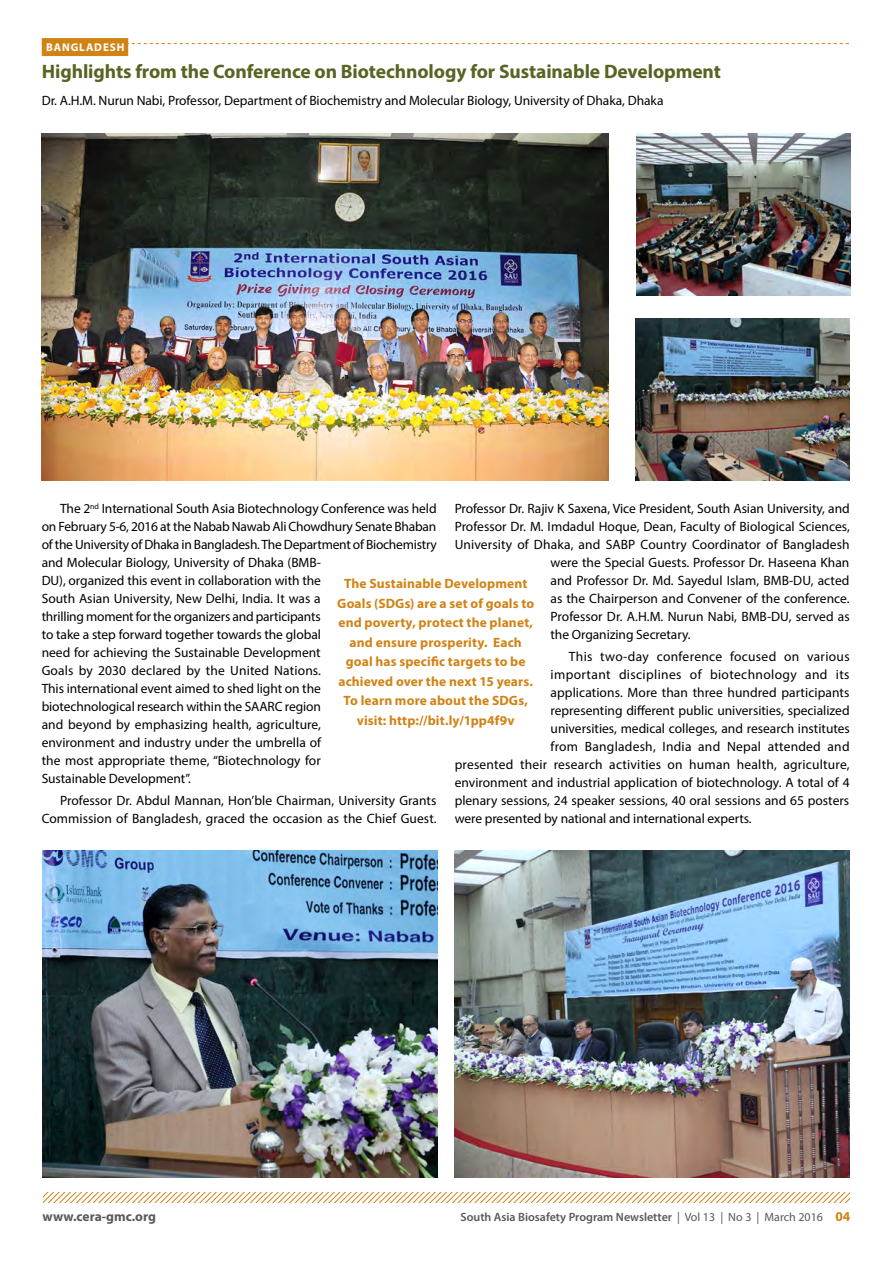
<style>
.page{position:relative;width:893px;height:1263px;background:#fff}
.page>*{position:absolute;margin:0;border:0;box-sizing:border-box;transform-origin:0 0}
.t1{font:700 19.5px "Myriad Pro";letter-spacing:-.005em;color:#576423}
.t2{font:13.5px/18px "Myriad Pro";color:#000}
.t3{font:700 13.5px/19.5px "Myriad Pro";letter-spacing:.01em;color:#d18316;text-align:center}
.t4{font:13.5px "Myriad Pro";letter-spacing:.025em;color:#000}
.t5{font:700 13.5px "Myriad Pro";color:#58595b}
.t6{font:600 12px "Myriad Pro";color:#58595b}
.t7{font:700 11.25px "Myriad Pro";letter-spacing:.08em;color:#fff}
.s1{font-weight:400}
.s2{font-weight:700;font-size:13.5px;color:#d18316}
</style>
<div class="page">
<svg style="left:43px;top:1193px;width:807px;height:9px"></svg>
<div style="left:42px;top:38px;width:86px;height:18px;background:#d18316"></div>
<svg style="left:128px;top:43px;width:721px;height:1px"></svg>
<img style="left:42px;top:133px;width:566px;height:348px">
<img style="left:636px;top:134px;width:214px;height:161px">
<img style="left:636px;top:319px;width:214px;height:162px">
<img style="left:42px;top:850px;width:395px;height:327px">
<img style="left:455px;top:850px;width:395px;height:327px">
<p class="t7" style="left:46px;top:40px;width:80px">BANGLADESH</p>
<h1 class="t1" style="left:42px;top:59px;width:681px">Highlights from the Conference on Biotechnology for Sustainable Development</h1>
<p class="t2" style="left:42px;top:91px;width:623px">Dr. A.H.M. Nurun Nabi, Professor, Department of Biochemistry and Molecular Biology, University of Dhaka, Dhaka</p>
<p class="t2" style="left:42px;top:499px;width:397px;text-indent:18px">The 2<sup>nd</sup> International South Asia Biotechnology Conference was held on February 5-6, 2016 at the Nabab Nawab Ali Chowdhury Senate Bhaban of the University of Dhaka in Bangladesh. The Department of Biochemistry and Molecular Biology, University of Dhaka (BMB-<br>DU), organized this event in collaboration with the<br>South Asian University, New Delhi, India. It was a<br>thrilling moment for the organizers and participants<br>to take a step forward together towards the global<br>need for achieving the Sustainable Development<br>Goals by 2030 declared by the United Nations.<br>This international event aimed to shed light on the<br>biotechnological research within the SAARC region<br>and beyond by emphasizing health, agriculture,<br>environment and industry under the umbrella of<br>the most appropriate theme, “Biotechnology for<br>Sustainable Development”.</p>
<p class="t2" style="left:42px;top:792px;width:396px;text-align:right">Professor Dr. Abdul Mannan, Hon’ble Chairman, University Grants<br>Commission of Bangladesh, graced the occasion as the Chief Guest.</p>
<p class="t2" style="left:455px;top:499px;width:397px">Professor Dr. Rajiv K Saxena, Vice President, South Asian University, and</p>
<p class="t2" style="left:455px;top:517px;width:397px">Professor Dr. M. Imdadul Hoque, Dean, Faculty of Biological Sciences,</p>
<p class="t2" style="left:455px;top:535px;width:396px">University of Dhaka, and SABP Country Coordinator of Bangladesh</p>
<p class="t2" style="left:551px;top:553px;width:300px">were the Special Guests. Professor Dr. Haseena Khan</p>
<p class="t2" style="left:551px;top:571px;width:300px">and Professor Dr. Md. Sayedul Islam, BMB-DU, acted</p>
<p class="t2" style="left:551px;top:589px;width:301px">as the Chairperson and Convener of the conference.</p>
<p class="t2" style="left:551px;top:607px;width:301px">Professor Dr. A.H.M. Nurun Nabi, BMB-DU, served as</p>
<p class="t2" style="left:551px;top:625px;width:142px">the Organizing Secretary.</p>
<p class="t4" style="left:569px;top:648px;width:282px">This two-day conference focused on various</p>
<p class="t4" style="left:551px;top:666px;width:300px">important disciplines of biotechnology and its</p>
<p class="t2" style="left:551px;top:683px;width:300px">applications. More than three hundred participants</p>
<p class="t2" style="left:551px;top:701px;width:301px">representing different public universities, specialized</p>
<p class="t2" style="left:551px;top:719px;width:301px">universities, medical colleges, and research institutes</p>
<p class="t2" style="left:551px;top:737px;width:301px">from Bangladesh, India and Nepal attended and</p>
<p class="t2" style="left:455px;top:755px;width:397px">presented their research activities on human health, agriculture,</p>
<p class="t2" style="left:455px;top:773px;width:396px">environment and industrial application of biotechnology. A total of 4</p>
<p class="t2" style="left:455px;top:791px;width:396px">plenary sessions, 24 speaker sessions, 40 oral sessions and 65 posters</p>
<p class="t2" style="left:455px;top:809px;width:299px">were presented by national and international experts.</p>
<p class="t3" style="left:337px;top:574px;width:198px">The Sustainable Development<br>Goals (SDGs) are a set of goals to end poverty, protect the planet, and ensure prosperity. Each goal has specific targets to be achieved over the next 15 years.<br>To learn more about the SDGs, visit: http://bit.ly/1pp4f9v</p>
<p class="t5" style="left:43px;top:1208px;width:115px">www.cera-gmc.org</p>
<p class="t6" style="left:460px;top:1210px;width:391px">South Asia Biosafety Program Newsletter <span class="s1">| Vol 13 | No 3 | March 2016</span> <span class="s2">04</span></p>
</div>
